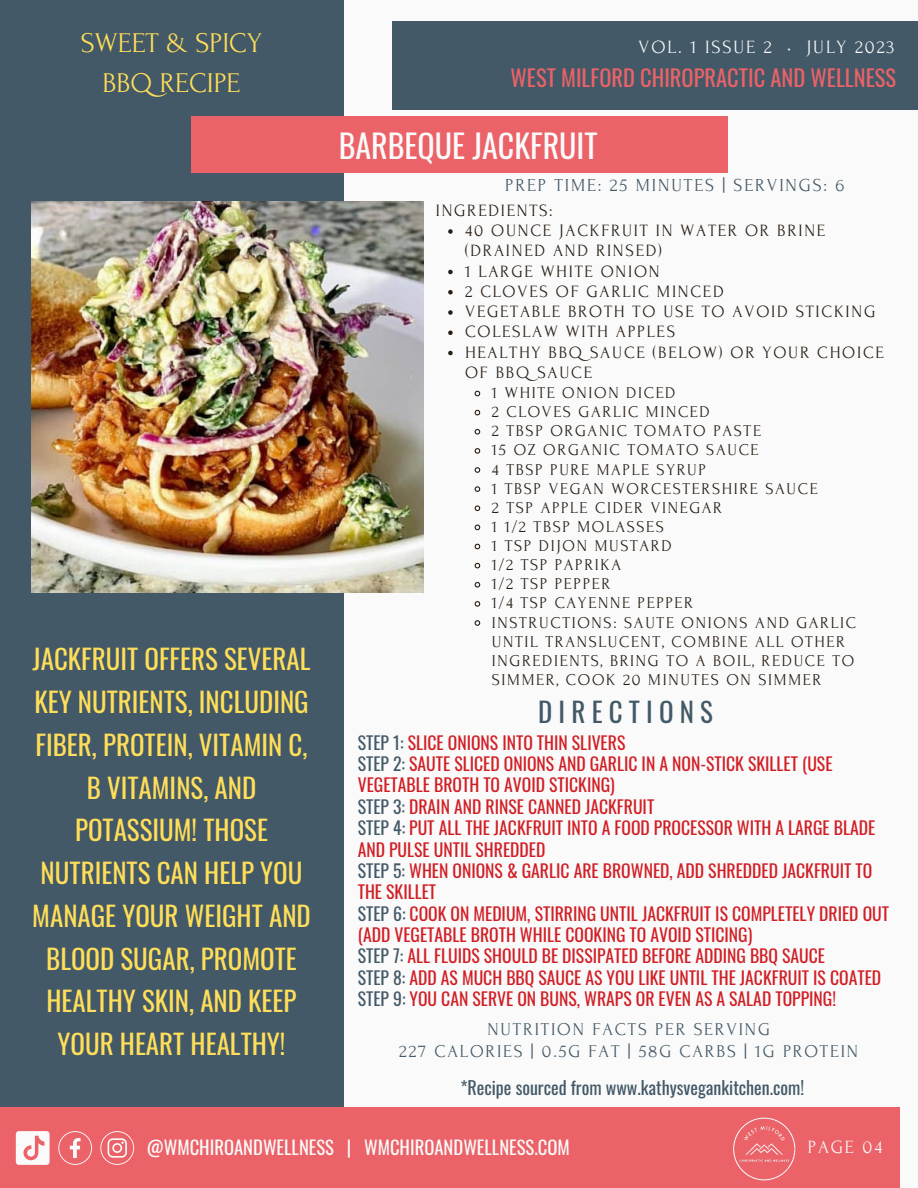
<style>
.page{position:relative;width:918px;height:1188px;background:#fafafa}
.page>*{position:absolute;margin:0;border:0;box-sizing:border-box;transform-origin:0 0}
.t1{font:31.95px "Oswald";color:#fafafa}
.t2{font:28.5px "Forum";color:#ffde59}
.t3{font:27px/42.8px "Oswald";color:#ffde59;text-align:center}
.t4{font:27px "Oswald";letter-spacing:.23em;color:#435967}
.t5{font:22.5px "Oswald";color:#eb6268}
.t6{font:18.6px "Oswald";color:#fafafa}
.t7{font:18.6px "Forum";letter-spacing:.1em;color:#fafafa}
.t8{font:18.3px "Forum";letter-spacing:.1em;color:#435967}
.t9{font:18px "Forum";letter-spacing:.1em;color:#435967}
.t10{font:18px "Oswald";color:#435967}
.t11{font:17.7px/21.3px "Oswald";color:#d11e25}
.t12{font:17.25px/20.2px "Forum";letter-spacing:.1em;color:#281e15}
.t13{font:16.5px/19.2px "Forum";letter-spacing:.1em;color:#281e15}
.s1{color:#435967}
</style>
<div class="page">
<div style="left:0;top:0;width:343px;height:1136px;background:#435967"></div>
<div style="left:0;top:1107px;width:900px;height:81px;background:#eb6268"></div>
<div style="left:392px;top:21px;width:526px;height:89px;background:#435967"></div>
<img style="left:733px;top:1117px;width:63px;height:64px">
<svg style="left:58px;top:1131px;width:34px;height:34px"></svg>
<svg style="left:100px;top:1131px;width:34px;height:34px"></svg>
<svg style="left:16px;top:1131px;width:34px;height:34px"></svg>
<img style="left:32px;top:201px;width:391px;height:392px">
<div style="left:191px;top:116px;width:536px;height:57px;background:#eb6268"></div>
<svg style="left:448px;top:229px;width:5px;height:5px"></svg>
<svg style="left:448px;top:270px;width:5px;height:4px"></svg>
<svg style="left:448px;top:290px;width:5px;height:5px"></svg>
<svg style="left:448px;top:310px;width:5px;height:5px"></svg>
<svg style="left:448px;top:331px;width:5px;height:4px"></svg>
<svg style="left:448px;top:351px;width:5px;height:4px"></svg>
<svg style="left:474px;top:390px;width:7px;height:7px"></svg>
<svg style="left:474px;top:409px;width:7px;height:7px"></svg>
<svg style="left:474px;top:429px;width:7px;height:6px"></svg>
<svg style="left:474px;top:448px;width:7px;height:6px"></svg>
<svg style="left:474px;top:467px;width:7px;height:6px"></svg>
<svg style="left:474px;top:486px;width:7px;height:6px"></svg>
<svg style="left:474px;top:505px;width:7px;height:7px"></svg>
<svg style="left:474px;top:524px;width:7px;height:7px"></svg>
<svg style="left:474px;top:543px;width:7px;height:7px"></svg>
<svg style="left:474px;top:562px;width:7px;height:7px"></svg>
<svg style="left:474px;top:582px;width:7px;height:6px"></svg>
<svg style="left:474px;top:601px;width:7px;height:6px"></svg>
<svg style="left:474px;top:620px;width:7px;height:6px"></svg>
<p class="t2" style="left:81px;top:28px;width:183px">SWEET &amp; SPICY</p>
<p class="t2" style="left:103px;top:67px;width:139px">BBQRECIPE</p>
<p class="t3" style="left:32px;top:637px;width:280px">JACKFRUIT OFFERS SEVERAL<br>KEY NUTRIENTS, INCLUDING<br>FIBER, PROTEIN, VITAMIN C,<br>B VITAMINS, AND<br>POTASSIUM! THOSE<br>NUTRIENTS CAN HELP YOU<br>MANAGE YOUR WEIGHT AND<br>BLOOD SUGAR, PROMOTE<br>HEALTHY SKIN, AND KEEP<br>YOUR HEART HEALTHY!</p>
<p class="t7" style="left:639px;top:37px;width:257px">VOL. 1 ISSUE 2 • JULY 2023</p>
<p class="t5" style="left:511px;top:60px;width:387px">WEST MILFORD CHIROPRACTIC AND WELLNESS</p>
<p class="t1" style="left:339px;top:121px;width:261px">BARBEQUE JACKFRUIT</p>
<p class="t8" style="left:505px;top:175px;width:341px">PREP TIME: 25 MINUTES | SERVINGS: 6</p>
<p class="t12" style="left:465px;top:221px;width:362px">40 OUNCE JACKFRUIT IN WATER OR BRINE (DRAINED AND RINSED)</p>
<p class="t12" style="left:465px;top:261px;width:196px">1 LARGE WHITE ONION</p>
<p class="t12" style="left:465px;top:281px;width:260px">2 CLOVES OF GARLIC MINCED</p>
<p class="t12" style="left:465px;top:302px;width:412px">VEGETABLE BROTH TO USE TO AVOID STICKING</p>
<p class="t12" style="left:465px;top:322px;width:212px">COLESLAW WITH APPLES</p>
<p class="t12" style="left:465px;top:342px;width:420px">HEALTHY BBQSAUCE (BELOW) OR YOUR CHOICE<br>OF BBQSAUCE</p>
<p class="t13" style="left:492px;top:383px;width:185px">1 WHITE ONION DICED</p>
<p class="t13" style="left:492px;top:403px;width:219px">2 CLOVES GARLIC MINCED</p>
<p class="t13" style="left:492px;top:422px;width:271px">2 TBSP ORGANIC TOMATO PASTE</p>
<p class="t13" style="left:492px;top:441px;width:268px">15 OZ ORGANIC TOMATO SAUCE</p>
<p class="t13" style="left:492px;top:460px;width:216px">4 TBSP PURE MAPLE SYRUP</p>
<p class="t13" style="left:492px;top:479px;width:327px">1 TBSP VEGAN WORCESTERSHIRE SAUCE</p>
<p class="t13" style="left:492px;top:498px;width:232px">2 TSP APPLE CIDER VINEGAR</p>
<p class="t13" style="left:492px;top:517px;width:174px">1 1/2 TBSP MOLASSES</p>
<p class="t13" style="left:492px;top:536px;width:181px">1 TSP DIJON MUSTARD</p>
<p class="t13" style="left:492px;top:556px;width:131px">1/2 TSP PAPRIKA</p>
<p class="t13" style="left:492px;top:575px;width:120px">1/2 TSP PEPPER</p>
<p class="t13" style="left:492px;top:594px;width:203px">1/4 TSP CAYENNE PEPPER</p>
<p class="t13" style="left:492px;top:613px;width:366px">INSTRUCTIONS: SAUTE ONIONS AND GARLIC UNTIL TRANSLUCENT, COMBINE ALL OTHER INGREDIENTS, BRING TO A BOIL, REDUCE TO SIMMER, COOK 20 MINUTES ON SIMMER</p>
<p class="t12" style="left:436px;top:200px;width:118px">INGREDIENTS:</p>
<p class="t4" style="left:538px;top:691px;width:176px">DIRECTIONS</p>
<p class="t11" style="left:358px;top:731px;width:269px"><span class="s1">STEP 1:</span> SLICE ONIONS INTO THIN SLIVERS</p>
<p class="t11" style="left:358px;top:752px;width:476px"><span class="s1">STEP 2:</span> SAUTE SLICED ONIONS AND GARLIC IN A NON-STICK SKILLET (USE<br>VEGETABLE BROTH TO AVOID STICKING)</p>
<p class="t11" style="left:358px;top:795px;width:298px"><span class="s1">STEP 3:</span> DRAIN AND RINSE CANNED JACKFRUIT</p>
<p class="t11" style="left:358px;top:817px;width:519px"><span class="s1">STEP 4:</span> PUT ALL THE JACKFRUIT INTO A FOOD PROCESSOR WITH A LARGE BLADE<br>AND PULSE UNTIL SHREDDED</p>
<p class="t11" style="left:358px;top:859px;width:516px"><span class="s1">STEP 5:</span> WHEN ONIONS &amp; GARLIC ARE BROWNED, ADD SHREDDED JACKFRUIT TO<br>THE SKILLET</p>
<p class="t11" style="left:358px;top:902px;width:533px"><span class="s1">STEP 6:</span> COOK ON MEDIUM, STIRRING UNTIL JACKFRUIT IS COMPLETELY DRIED OUT (ADD VEGETABLE BROTH WHILE COOKING TO AVOID STICING)</p>
<p class="t11" style="left:358px;top:945px;width:469px"><span class="s1">STEP 7:</span> ALL FLUIDS SHOULD BE DISSIPATED BEFORE ADDING BBQ SAUCE</p>
<p class="t11" style="left:358px;top:966px;width:525px"><span class="s1">STEP 8:</span> ADD AS MUCH BBQ SAUCE AS YOU LIKE UNTIL THE JACKFRUIT IS COATED</p>
<p class="t11" style="left:358px;top:988px;width:480px"><span class="s1">STEP 9:</span> YOU CAN SERVE ON BUNS, WRAPS OR EVEN AS A SALAD TOPPING!</p>
<p class="t9" style="left:488px;top:1020px;width:284px">NUTRITION FACTS PER SERVING</p>
<p class="t9" style="left:399px;top:1041px;width:461px">227 CALORIES | 0.5G FAT | 58G CARBS | 1G PROTEIN</p>
<p class="t10" style="left:460px;top:1074px;width:345px">*Recipe sourced from www.kathysvegankitchen.com!</p>
<p class="t6" style="left:147px;top:1133px;width:424px">@WMCHIROANDWELLNESS | WMCHIROANDWELLNESS.COM</p>
<p class="t7" style="left:808px;top:1137px;width:76px">PAGE 04</p>
</div>
